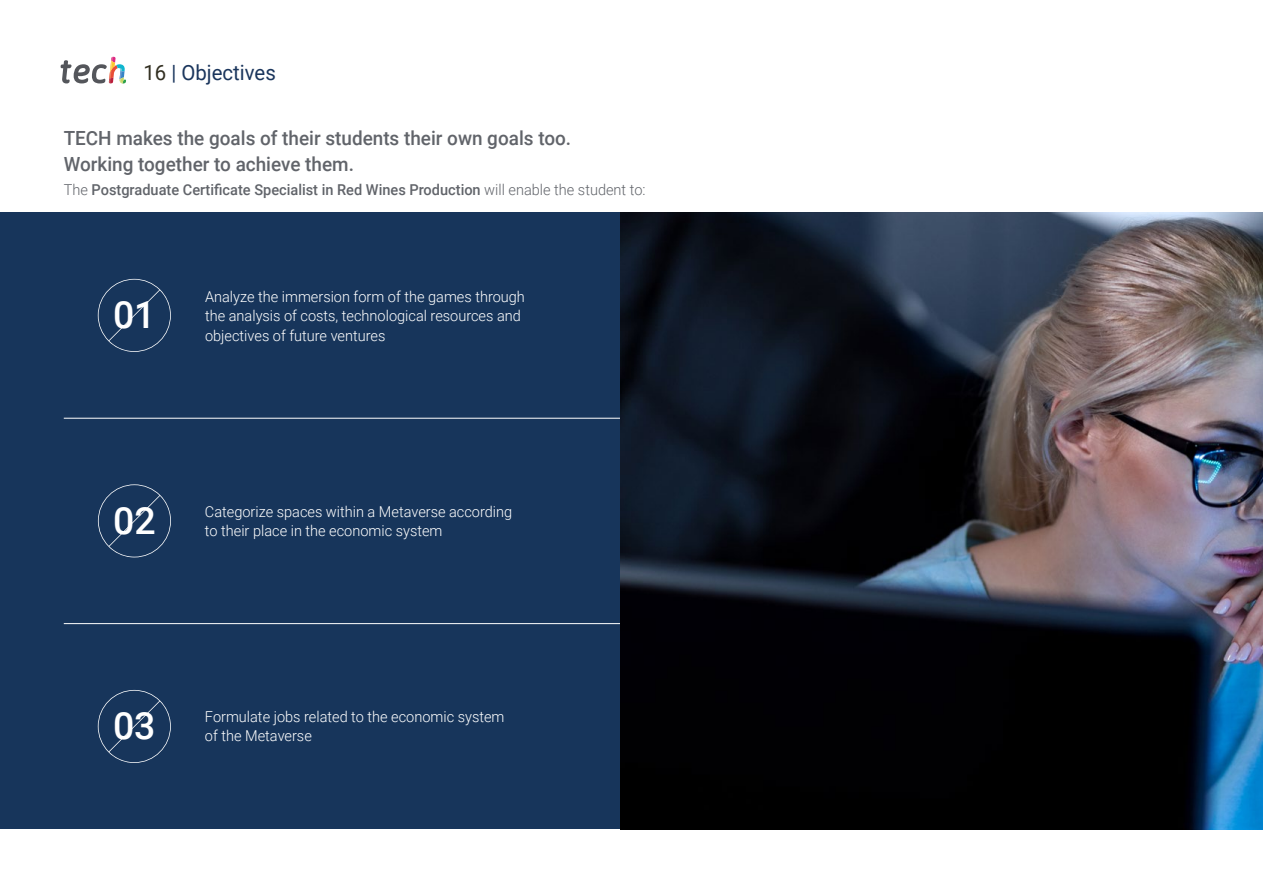
<style>
.page{position:relative;width:1263px;height:893px;background:#fff}
.page>*{position:absolute;margin:0;border:0;box-sizing:border-box;transform-origin:0 0}
.t1{font:500 37.5px "Roboto";color:#fff}
.t2{font:21px "Roboto";color:#1a355c}
.t3{font:500 19.5px/25.5px "Roboto";color:#61646a}
.t4{font:300 15px/19.5px "Roboto";color:#fff}
.t5{font:500 15px "Roboto";color:#61646a}
.s1{color:#312e20}
.s2{font-weight:300}
</style>
<div class="page">
<div style="left:0;top:213px;width:621px;height:616px;background:#17355b"></div>
<svg style="left:98px;top:279px;width:73px;height:73px"></svg>
<svg style="left:98px;top:690px;width:73px;height:73px"></svg>
<svg style="left:98px;top:484px;width:73px;height:73px"></svg>
<hr style="left:64px;top:418px;width:1199px;height:1px;background:#fff">
<hr style="left:64px;top:623px;width:1199px;height:1px;background:#fff">
<svg style="left:61px;top:57px;width:65px;height:27px"></svg>
<img style="left:621px;top:213px;width:642px;height:616px">
<h2 class="t2" style="left:144px;top:57px;width:134px"><span class="s1">16</span> | Objectives</h2>
<h3 class="t3" style="left:64px;top:125px;width:509px">TECH makes the goals of their students their own goals too.<br>Working together to achieve them.</h3>
<p class="t5" style="left:64px;top:179px;width:583px"><span class="s2">The</span> Postgraduate Certificate Specialist in Red Wines Production <span class="s2">will enable the student to:</span></p>
<h1 class="t1" style="left:113px;top:288px;width:44px">01</h1>
<p class="t4" style="left:205px;top:286px;width:321px">Analyze the immersion form of the games through the analysis of costs, technological resources and objectives of future ventures</p>
<h1 class="t1" style="left:113px;top:494px;width:44px">02</h1>
<p class="t4" style="left:205px;top:501px;width:309px">Categorize spaces within a Metaverse according</p>
<p class="t4" style="left:205px;top:521px;width:239px">to their place in the economic system</p>
<h1 class="t1" style="left:113px;top:699px;width:44px">03</h1>
<p class="t4" style="left:205px;top:706px;width:301px">Formulate jobs related to the economic system of the Metaverse</p>
</div>
